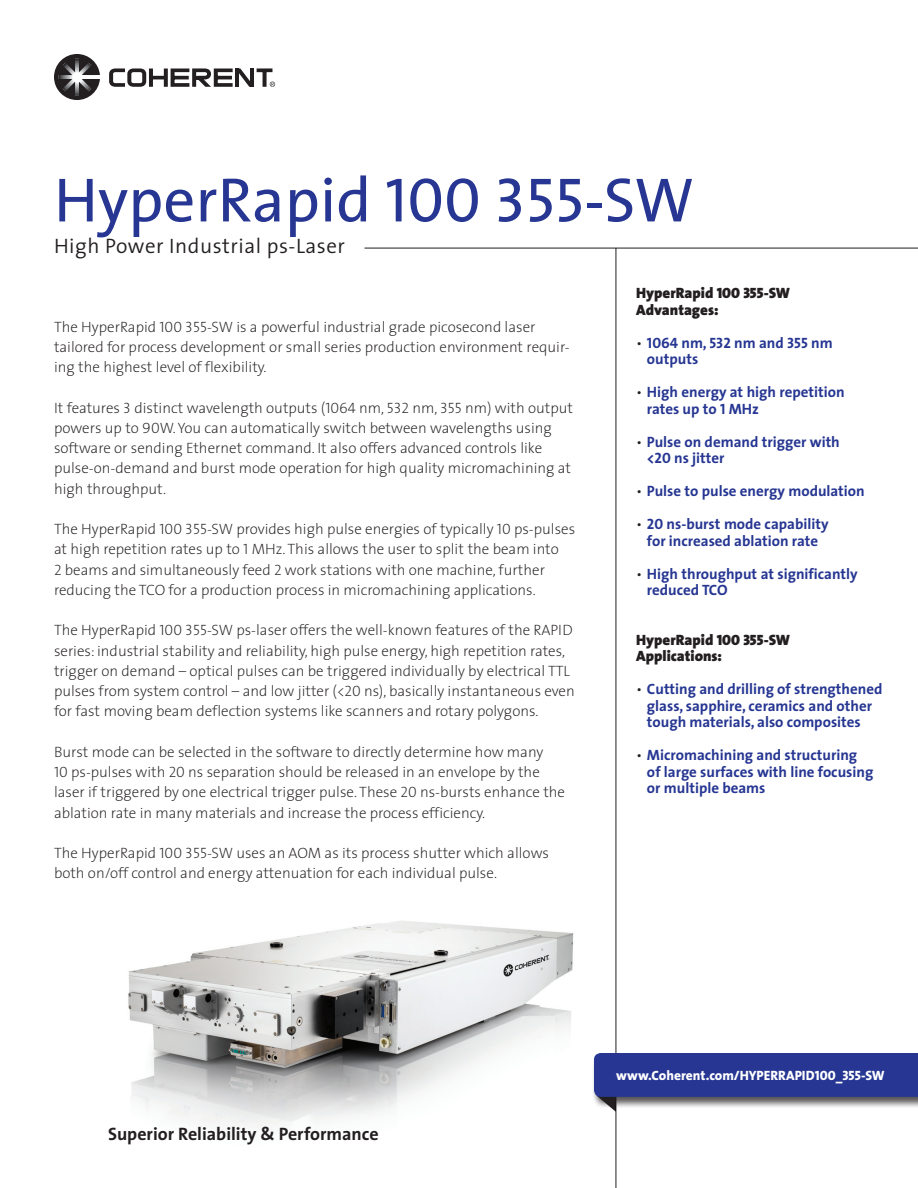
<style>
.page{position:relative;width:918px;height:1188px;background:#fff}
.page>*{position:absolute;margin:0;border:0;box-sizing:border-box;transform-origin:0 0}
.t1{font:63px "The Sans";color:#263692}
.t2{font:300 21px "The Sans";letter-spacing:.025em;color:#231f20}
.t3{font:700 18px "The Sans";color:#231f20}
.t4{font:200 15px/20.2px "The Sans";color:#231f20}
.t5{font:700 15px "The Sans";color:#263692}
.t6{font:900 15px "The Sans";color:#231f20}
.t7{font:15px "The Sans Bold Caps";color:#263692}
.t8{font:800 13.5px "The Sans";color:#fff}
.s1{font-family:"The Sans Caps"}
.s2{font-family:"The Sans Extra Light Caps";font-weight:400}
.s3{font-family:"The Sans Black Caps";font-weight:400}
.s4{font-family:"The Sans";font-weight:300;color:#231f20}
.s5{font-family:"The Sans";font-weight:700}
.s6{font-weight:300;color:#231f20}
.s7{font-family:"The Sans Bold Caps";font-weight:400}
.s8{font-family:"The Sans Extra Bold Caps";font-weight:400}
</style>
<div class="page">
<img style="left:128px;top:921px;width:446px;height:206px">
<svg style="left:54px;top:54px;width:46px;height:46px"></svg>
<hr style="left:77px;top:75px;width:23px;height:4px;background:#fff">
<svg style="left:263px;top:72px;width:4px;height:15px"></svg>
<svg style="left:257px;top:68px;width:15px;height:4px"></svg>
<svg style="left:109px;top:68px;width:145px;height:19px"></svg>
<svg style="left:270px;top:82px;width:5px;height:5px"></svg>
<hr style="left:616px;top:248px;width:1px;height:940px;background:#231f20">
<hr style="left:364px;top:248px;width:554px;height:1px;background:#231f20">
<svg style="left:594px;top:1053px;width:324px;height:59px;background:#4c579b"></svg>
<p class="t1" style="left:54px;top:148px;width:642px">HyperRapid <span class="s1">100 355</span>-SW</p>
<p class="t2" style="left:54px;top:229px;width:293px">High Power Industrial ps-Laser</p>
<p class="t4" style="left:54px;top:316px;width:517px">The HyperRapid <span class="s2">100 355</span>-SW is a powerful industrial grade picosecond laser tailored for process development or small series production environment requir&shy;ing the highest level of flexibility.</p>
<p class="t4" style="left:54px;top:397px;width:520px">It features <span class="s2">3</span> distinct wavelength outputs (<span class="s2">1064</span> nm, <span class="s2">532</span> nm, <span class="s2">355</span> nm) with output powers up to <span class="s2">90</span>W. You can automatically switch between wavelengths using software or sending Ethernet command. It also offers advanced controls like pulse-on-demand and burst mode operation for high quality micromachining at high throughput.</p>
<p class="t4" style="left:54px;top:518px;width:523px">The HyperRapid <span class="s2">100 355</span>-SW provides high pulse energies of typically <span class="s2">10</span> ps-pulses at high repetition rates up to <span class="s2">1</span> MHz. This allows the user to split the beam into<br><span class="s2">2</span> beams and simultaneously feed <span class="s2">2</span> work stations with one machine, further reducing the TCO for a production process in micromachining applications.</p>
<p class="t4" style="left:54px;top:620px;width:522px">The HyperRapid <span class="s2">100 355</span>-SW ps-laser offers the well-known features of the RAPID series: industrial stability and reliability, high pulse energy, high repetition rates, trigger on demand – optical pulses can be triggered individually by electrical TTL pulses from system control – and low jitter (&lt;<span class="s2">20</span> ns), basically instantaneous even for fast moving beam deflection systems like scanners and rotary polygons.</p>
<p class="t4" style="left:54px;top:741px;width:513px">Burst mode can be selected in the software to directly determine how many<br><span class="s2">10</span> ps-pulses with <span class="s2">20</span> ns separation should be released in an envelope by the laser if triggered by one electrical trigger pulse. These <span class="s2">20</span> ns-bursts enhance the ablation rate in many materials and increase the process efficiency.</p>
<p class="t4" style="left:54px;top:842px;width:496px">The HyperRapid <span class="s2">100 355</span>-SW uses an AOM as its process shutter which allows both on/off control and energy attenuation for each individual pulse.</p>
<p class="t6" style="left:636px;top:281px;width:155px">HyperRapid <span class="s3">100 355-SW</span></p>
<p class="t6" style="left:636px;top:297px;width:84px">Advantages:</p>
<p class="t7" style="left:636px;top:330px;width:198px"><span class="s4">•</span> 1064 <span class="s5">nm,</span> 532 <span class="s5">nm and</span> 355 <span class="s5">nm</span></p>
<p class="t5" style="left:647px;top:347px;width:53px">outputs</p>
<p class="t5" style="left:636px;top:380px;width:210px"><span class="s6">•</span> High energy at high repetition</p>
<p class="t5" style="left:647px;top:396px;width:113px">rates up to <span class="s7">1</span> MHz</p>
<p class="t5" style="left:636px;top:429px;width:205px"><span class="s6">•</span> Pulse on demand trigger with</p>
<p class="t5" style="left:647px;top:446px;width:79px">&lt;<span class="s7">20</span> ns jitter</p>
<p class="t5" style="left:636px;top:479px;width:230px"><span class="s6">•</span> Pulse to pulse energy modulation</p>
<p class="t5" style="left:636px;top:512px;width:194px"><span class="s6">•</span> <span class="s7">20</span> ns-burst mode capability</p>
<p class="t5" style="left:647px;top:528px;width:173px">for increased ablation rate</p>
<p class="t5" style="left:636px;top:561px;width:223px"><span class="s6">•</span> High throughput at significantly</p>
<p class="t5" style="left:647px;top:578px;width:82px">reduced TCO</p>
<p class="t6" style="left:636px;top:627px;width:155px">HyperRapid <span class="s3">100 355-SW</span></p>
<p class="t6" style="left:636px;top:644px;width:87px">Applications:</p>
<p class="t5" style="left:636px;top:677px;width:248px"><span class="s6">•</span> Cutting and drilling of strengthened</p>
<p class="t5" style="left:647px;top:693px;width:227px">glass, sapphire, ceramics and other</p>
<p class="t5" style="left:647px;top:710px;width:215px">tough materials, also composites</p>
<p class="t5" style="left:636px;top:743px;width:223px"><span class="s6">•</span> Micromachining and structuring</p>
<p class="t5" style="left:647px;top:759px;width:228px">of large surfaces with line focusing</p>
<p class="t5" style="left:647px;top:776px;width:120px">or multiple beams</p>
<p class="t3" style="left:108px;top:1119px;width:272px">Superior Reliability &amp; Performance</p>
<p class="t8" style="left:616px;top:1064px;width:270px">www.Coherent.com/HYPERRAPID<span class="s8">100_355-SW</span></p>
</div>
